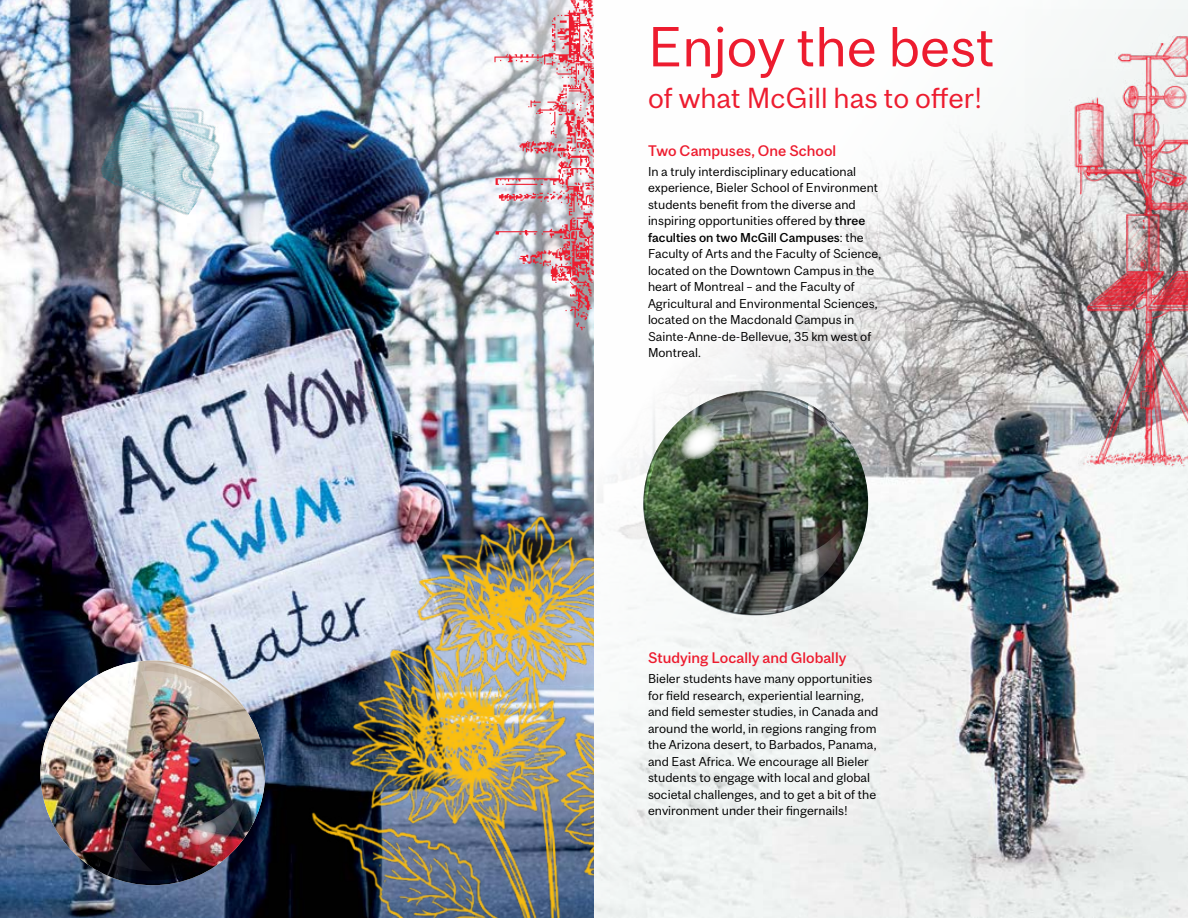
<style>
.page{position:relative;width:1188px;height:918px;background:#fff}
.page>*{position:absolute;margin:0;border:0;box-sizing:border-box;transform-origin:0 0}
.t1{font:52.5px "Mc Gill Sans";color:#ed1c2f}
.t2{font:27px "Mc Gill Sans";color:#ed1c2f}
.t3{font:500 14.25px "Mc Gill Sans";color:#ed1c2f}
.t4{font:12px/16.5px "Mc Gill Sans";color:#000}
.s1{font-weight:500}
</style>
<div class="page">
<img style="left:0;top:0;width:1188px;height:918px">
<img style="left:241px;top:459px;width:353px;height:459px">
<img style="left:1026px;top:9px;width:162px;height:464px">
<img style="left:40px;top:661px;width:225px;height:224px">
<img style="left:644px;top:391px;width:224px;height:224px">
<img style="left:474px;top:0;width:120px;height:336px">
<img style="left:88px;top:75px;width:153px;height:154px">
<h1 class="t1" style="left:648px;top:15px;width:348px">Enjoy the best</h1>
<h2 class="t2" style="left:648px;top:82px;width:336px">of what McGill has to offer!</h2>
<p class="t3" style="left:648px;top:142px;width:190px">Two Campuses, One School</p>
<p class="t4" style="left:648px;top:163px;width:235px">In a truly interdisciplinary educational experience, Bieler School of Environment students benefit from the diverse and inspiring opportunities offered by <span class="s1">three faculties on two McGill Campuses</span>: the Faculty of Arts and the Faculty of Science, located on the Downtown Campus in the heart of Montreal – and the Faculty of Agricultural and Environmental Sciences, located on the Macdonald Campus in Sainte-Anne-de-Bellevue, 35 km west of Montreal.</p>
<p class="t3" style="left:648px;top:649px;width:200px">Studying Locally and Globally</p>
<p class="t4" style="left:648px;top:671px;width:232px">Bieler students have many opportunities for field research, experiential learning, and field semester studies, in Canada and around the world, in regions ranging from the Arizona desert, to Barbados, Panama, and East Africa. We encourage all Bieler students to engage with local and global societal challenges, and to get a bit of the environment under their fingernails!</p>
</div>
